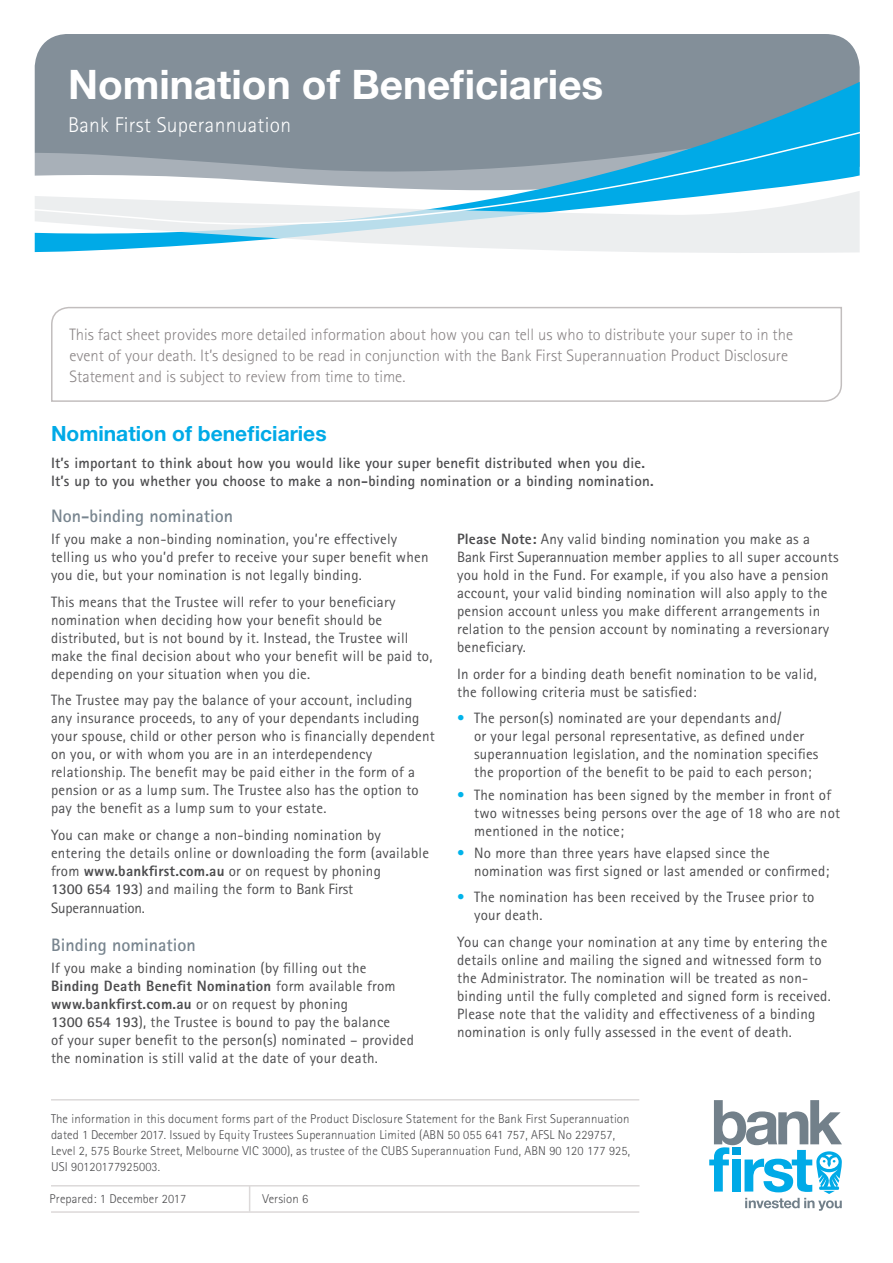
<style>
.page{position:relative;width:893px;height:1263px;background:#fff}
.page>*{position:absolute;margin:0;border:0;box-sizing:border-box;transform-origin:0 0}
.t1{font:700 40.5px "Helvetica Neue";color:#fff}
.t2{font:300 21.3px "Rotis Sans Serif";letter-spacing:.015em;color:#fff}
.t3{font:700 21px "Helvetica Neue LT";color:#00aae7}
.t4{font:700 18px "Rotis Sans Serif";color:#78858f}
.t5{font:300 16.5px/21px "Rotis Sans Serif";color:#8a8586}
.t6{font:15px/18px "Rotis Sans Serif";letter-spacing:.015em;color:#4d4d4f}
.t7{font:700 15px/18px "Rotis Sans Serif";letter-spacing:.015em;color:#4d4d4f}
.t8{font:300 12.75px/16.2px "Rotis Sans Serif";letter-spacing:.01em;color:#4d4d4f}
.s1{font-weight:800}
.s2{font-weight:700}
.s3{color:#00b3ea}
</style>
<div class="page">
<svg style="left:34px;top:34px;width:826px;height:219px;background:#94b0bd"></svg>
<svg style="left:709px;top:1100px;width:133px;height:111px"></svg>
<svg style="left:51px;top:307px;width:791px;height:95px"></svg>
<svg style="left:249px;top:1186px;width:1px;height:25px"></svg>
<hr style="left:51px;top:1099px;width:588px;height:1px;background:#dcd9d9">
<hr style="left:51px;top:1185px;width:588px;height:1px;background:#dcd9d9">
<hr style="left:51px;top:1211px;width:588px;height:2px;background:#dcd9d9">
<h1 class="t1" style="left:68px;top:52px;width:537px">Nomination of Beneficiaries</h1>
<h2 class="t2" style="left:68px;top:112px;width:224px">Bank First Superannuation</h2>
<p class="t5" style="left:70px;top:324px;width:725px">This fact sheet provides more detailed information about how you can tell us who to distribute your super to in the event of your death. It’s designed to be read in conjunction with the Bank First Superannuation Product Disclosure<br>Statement and is subject to review from time to time.</p>
<h3 class="t3" style="left:51px;top:421px;width:277px">Nomination of beneficiaries</h3>
<p class="t7" style="left:51px;top:453px;width:604px">It’s important to think about how you would like your super benefit distributed when you die.<br>It’s up to you whether you choose to make a non-binding nomination or a binding nomination.</p>
<p class="t4" style="left:51px;top:504px;width:184px">Non-binding nomination</p>
<p class="t6" style="left:51px;top:530px;width:379px">If you make a non-binding nomination, you’re effectively telling us who you’d prefer to receive your super benefit when you die, but your nomination is not legally binding.</p>
<p class="t6" style="left:51px;top:593px;width:383px">This means that the Trustee will refer to your beneficiary nomination when deciding how your benefit should be distributed, but is not bound by it. Instead, the Trustee will make the final decision about who your benefit will be paid to, depending on your situation when you die.</p>
<p class="t6" style="left:51px;top:691px;width:385px">The Trustee may pay the balance of your account, including any insurance proceeds, to any of your dependants including your spouse, child or other person who is financially dependent on you, or with whom you are in an interdependency relationship. The benefit may be paid either in the form of a pension or as a lump sum. The Trustee also has the option to pay the benefit as a lump sum to your estate.</p>
<p class="t6" style="left:51px;top:825px;width:380px">You can make or change a non-binding nomination by entering the details online or downloading the form (available from <span class="s1">www.bankfirst.com.au</span> or on request by phoning<br><span class="s2">1300 654 193</span>) and mailing the form to Bank First Superannuation.</p>
<p class="t4" style="left:51px;top:933px;width:146px">Binding nomination</p>
<p class="t6" style="left:51px;top:959px;width:364px">If you make a binding nomination (by filling out the <span class="s1">Binding Death Benefit Nomination</span> form available from <span class="s1">www.bankfirst.com.au</span> or on request by phoning<br><span class="s2">1300 654 193</span>), the Trustee is bound to pay the balance<br>of your super benefit to the person(s) nominated – provided the nomination is still valid at the date of your death.</p>
<p class="t6" style="left:457px;top:530px;width:383px"><span class="s1">Please Note:</span> Any valid binding nomination you make as a Bank First Superannuation member applies to all super accounts you hold in the Fund. For example, if you also have a pension account, your valid binding nomination will also apply to the pension account unless you make different arrangements in relation to the pension account by nominating a reversionary beneficiary.</p>
<p class="t6" style="left:457px;top:665px;width:361px">In order for a binding death benefit nomination to be valid, the following criteria must be satisfied:</p>
<p class="t6" style="left:474px;top:709px;width:346px;text-indent:-17px"><span class="s3">•</span> The person(s) nominated are your dependants and/<br>or your legal personal representative, as defined under superannuation legislation, and the nomination specifies the proportion of the benefit to be paid to each person;</p>
<p class="t6" style="left:474px;top:785px;width:367px;text-indent:-17px"><span class="s3">•</span> The nomination has been signed by the member in front of two witnesses being persons over the age of 18 who are not mentioned in the notice;</p>
<p class="t6" style="left:474px;top:844px;width:357px;text-indent:-17px"><span class="s3">•</span> No more than three years have elapsed since the nomination was first signed or last amended or confirmed;</p>
<p class="t6" style="left:474px;top:888px;width:342px;text-indent:-17px"><span class="s3">•</span> The nomination has been received by the Trusee prior to your death.</p>
<p class="t6" style="left:457px;top:933px;width:375px">You can change your nomination at any time by entering the details online and mailing the signed and witnessed form to the Administrator. The nomination will be treated as non&shy;binding until the fully completed and signed form is received.<br>Please note that the validity and effectiveness of a binding nomination is only fully assessed in the event of death.</p>
<p class="t8" style="left:51px;top:1110px;width:581px">The information in this document forms part of the Product Disclosure Statement for the Bank First Superannuation dated 1 December 2017. Issued by Equity Trustees Superannuation Limited (ABN 50 055 641 757, AFSL No 229757, Level 2, 575 Bourke Street, Melbourne VIC 3000), as trustee of the CUBS Superannuation Fund, ABN 90 120 177 925, USI 90120177925003.</p>
<p class="t8" style="left:50px;top:1190px;width:138px">Prepared: 1 December 2017</p>
<p class="t8" style="left:263px;top:1190px;width:47px">Version 6</p>
</div>
